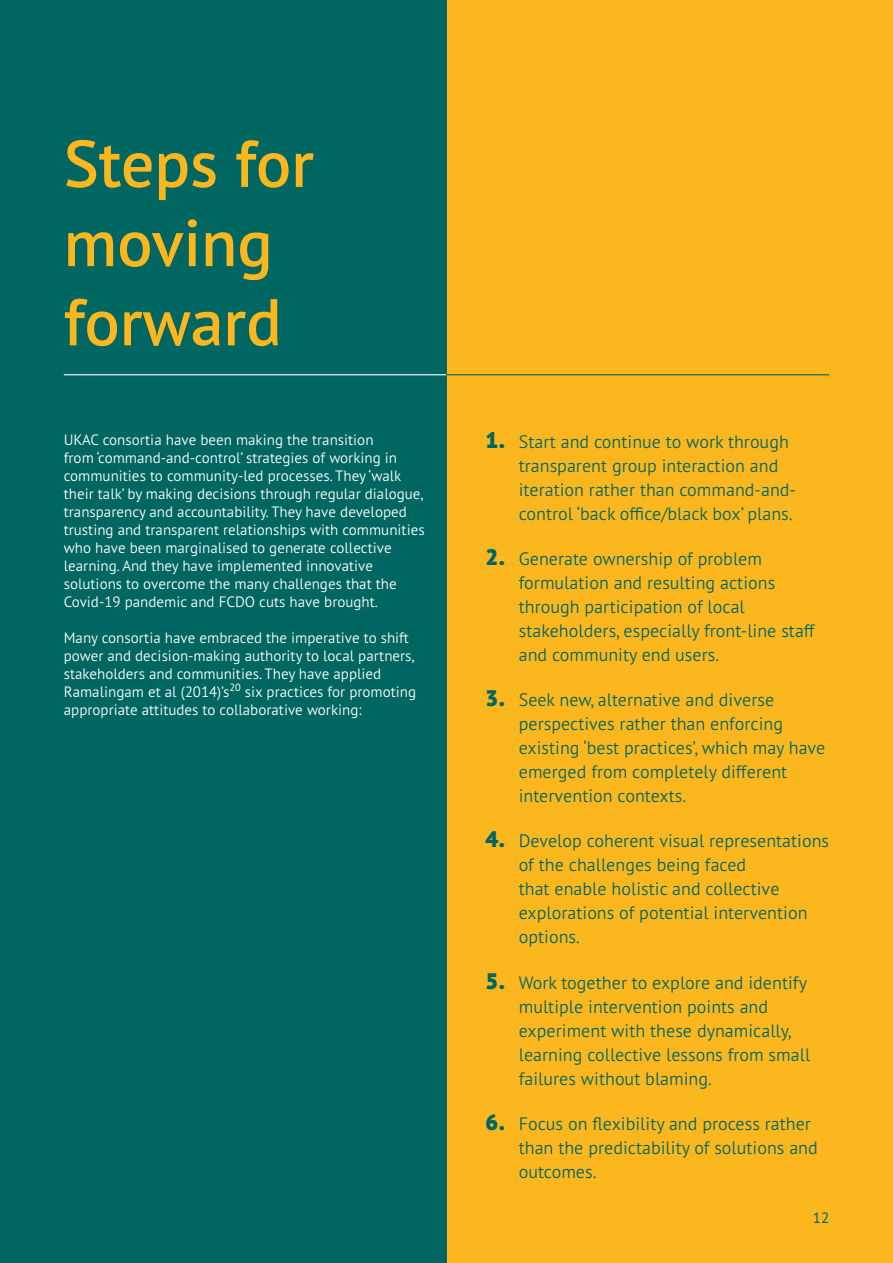
<style>
.page{position:relative;width:893px;height:1263px;background:#fff}
.page>*{position:absolute;margin:0;border:0;box-sizing:border-box;transform-origin:0 0}
.t1{font:600 66px/79.2px "PT Sans Pro";color:#fcb71e}
.t2{font:300 18px/24px "PT Sans Pro";color:#006662}
.t3{font:300 15px/18px "PT Sans Pro";color:#fff}
.t4{font:15px "PT Sans Pro";color:#006662}
.s1{font-weight:900;font-size:22.5px}
</style>
<div class="page">
<div style="left:444px;top:0;width:449px;height:1263px;background:#fcb71e"></div>
<div style="left:0;top:0;width:446px;height:1263px;background:#006662"></div>
<hr style="left:64px;top:374px;width:382px;height:1px;background:#fff">
<hr style="left:446px;top:374px;width:383px;height:1px;background:#006662">
<h1 class="t1" style="left:64px;top:131px;width:252px">Steps for moving forward</h1>
<p class="t3" style="left:64px;top:432px;width:362px">UKAC consortia have been making the transition<br>from ‘command-and-control’ strategies of working in communities to community-led processes. They ‘walk their talk’ by making decisions through regular dialogue, transparency and accountability. They have developed trusting and transparent relationships with communities who have been marginalised to generate collective learning. And they have implemented innovative solutions to overcome the many challenges that the Covid-19 pandemic and FCDO cuts have brought.</p>
<p class="t3" style="left:64px;top:630px;width:354px">Many consortia have embraced the imperative to shift power and decision-making authority to local partners, stakeholders and communities. They have applied Ramalingam et al (2014)’s<sup>20</sup> six practices for promoting appropriate attitudes to collaborative working:</p>
<p class="t2" style="left:519px;top:431px;width:279px;text-indent:-34px"><span class="s1">1.</span> Start and continue to work through transparent group interaction and iteration rather than command-and&shy;control ‘back office/black box’ plans.</p>
<p class="t2" style="left:519px;top:548px;width:298px;text-indent:-34px"><span class="s1">2.</span> Generate ownership of problem formulation and resulting actions through participation of local stakeholders, especially front-line staff and community end users.</p>
<p class="t2" style="left:519px;top:689px;width:308px;text-indent:-34px"><span class="s1">3.</span> Seek new, alternative and diverse perspectives rather than enforcing existing ‘best practices’, which may have emerged from completely different intervention contexts.</p>
<p class="t2" style="left:519px;top:830px;width:312px;text-indent:-34px"><span class="s1">4.</span> Develop coherent visual representations of the challenges being faced<br>that enable holistic and collective explorations of potential intervention options.</p>
<p class="t2" style="left:519px;top:972px;width:293px;text-indent:-34px"><span class="s1">5.</span> Work together to explore and identify multiple intervention points and experiment with these dynamically, learning collective lessons from small failures without blaming.</p>
<p class="t2" style="left:519px;top:1113px;width:301px;text-indent:-34px"><span class="s1">6.</span> Focus on flexibility and process rather than the predictability of solutions and outcomes.</p>
<p class="t4" style="left:813px;top:1212px;width:18px">12</p>
</div>
